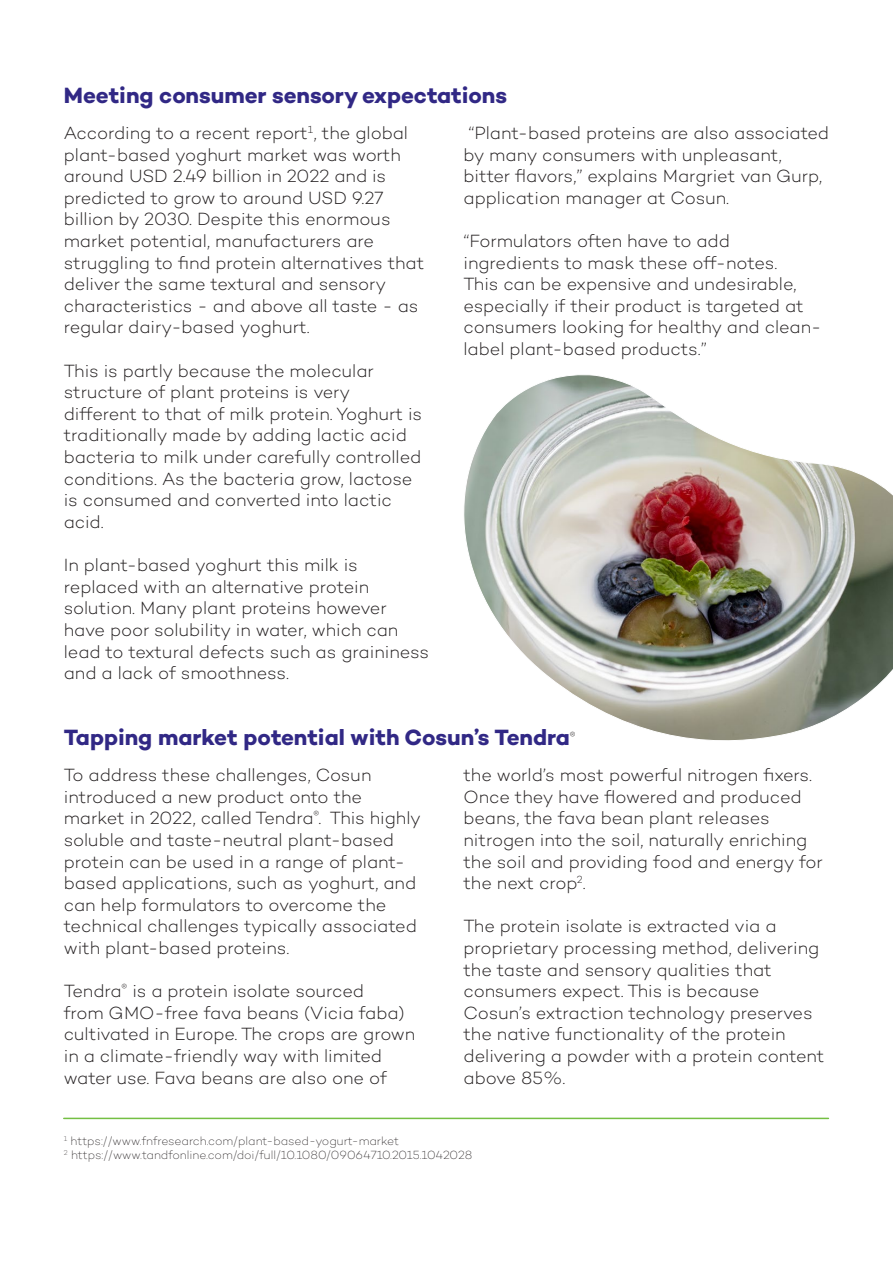
<style>
.page{position:relative;width:893px;height:1263px;background:#fff}
.page>*{position:absolute;margin:0;border:0;box-sizing:border-box;transform-origin:0 0}
.t1{font:700 22.5px "Campton";color:#312885}
.t2{font:300 18px/21.6px "Campton";letter-spacing:-.005em;color:#231f20}
.t3{font:200 12px "Campton";color:#231f20}
</style>
<div class="page">
<hr style="left:64px;top:1118px;width:764px;height:1px;background:#74bf43">
<img style="left:464px;top:374px;width:429px;height:367px">
<p class="t1" style="left:64px;top:81px;width:445px">Meeting consumer sensory expectations</p>
<p class="t2" style="left:64px;top:122px;width:362px">According to a recent report<sup>1</sup>, the global plant-based yoghurt market was worth around USD 2.49 billion in 2022 and is predicted to grow to around USD 9.27 billion by 2030. Despite this enormous market potential, manufacturers are struggling to find protein alternatives that deliver the same textural and sensory characteristics - and above all taste - as regular dairy-based yoghurt.</p>
<p class="t2" style="left:64px;top:359px;width:360px">This is partly because the molecular structure of plant proteins is very different to that of milk protein. Yoghurt is traditionally made by adding lactic acid bacteria to milk under carefully controlled conditions. As the bacteria grow, lactose is consumed and converted into lactic acid.</p>
<p class="t2" style="left:64px;top:554px;width:367px">In plant-based yoghurt this milk is replaced with an alternative protein solution. Many plant proteins however have poor solubility in water, which can lead to textural defects such as graininess and a lack of smoothness.</p>
<p class="t2" style="left:463px;top:122px;width:367px">“Plant-based proteins are also associated by many consumers with unpleasant, bitter flavors,” explains Margriet van Gurp, application manager at Cosun.</p>
<p class="t2" style="left:463px;top:230px;width:359px">“Formulators often have to add ingredients to mask these off-notes.<br>This can be expensive and undesirable, especially if their product is targeted at consumers looking for healthy and clean&shy;label plant-based products.”</p>
<p class="t1" style="left:64px;top:723px;width:513px">Tapping market potential with Cosun’s Tendra<sup>®</sup></p>
<p class="t2" style="left:64px;top:764px;width:359px">To address these challenges, Cosun introduced a new product onto the market in 2022, called Tendra<sup>®</sup>. This highly soluble and taste-neutral plant-based protein can be used in a range of plant&shy;based applications, such as yoghurt, and can help formulators to overcome the technical challenges typically associated with plant-based proteins.</p>
<p class="t2" style="left:64px;top:980px;width:353px">Tendra<sup>®</sup> is a protein isolate sourced<br>from GMO-free fava beans (Vicia faba) cultivated in Europe. The crops are grown in a climate-friendly way with limited water use. Fava beans are also one of</p>
<p class="t2" style="left:463px;top:764px;width:361px">the world’s most powerful nitrogen fixers.<br>Once they have flowered and produced beans, the fava bean plant releases nitrogen into the soil, naturally enriching the soil and providing food and energy for the next crop<sup>2</sup>.</p>
<p class="t2" style="left:463px;top:915px;width:362px">The protein isolate is extracted via a proprietary processing method, delivering the taste and sensory qualities that consumers expect. This is because Cosun’s extraction technology preserves the native functionality of the protein delivering a powder with a protein content above 85%.</p>
<p class="t3" style="left:64px;top:1133px;width:337px"><sup>1</sup> https://www.fnfresearch.com/plant-based-yogurt-market</p>
<p class="t3" style="left:64px;top:1148px;width:410px"><sup>2</sup> https://www.tandfonline.com/doi/full/10.1080/09064710.2015.1042028</p>
</div>
